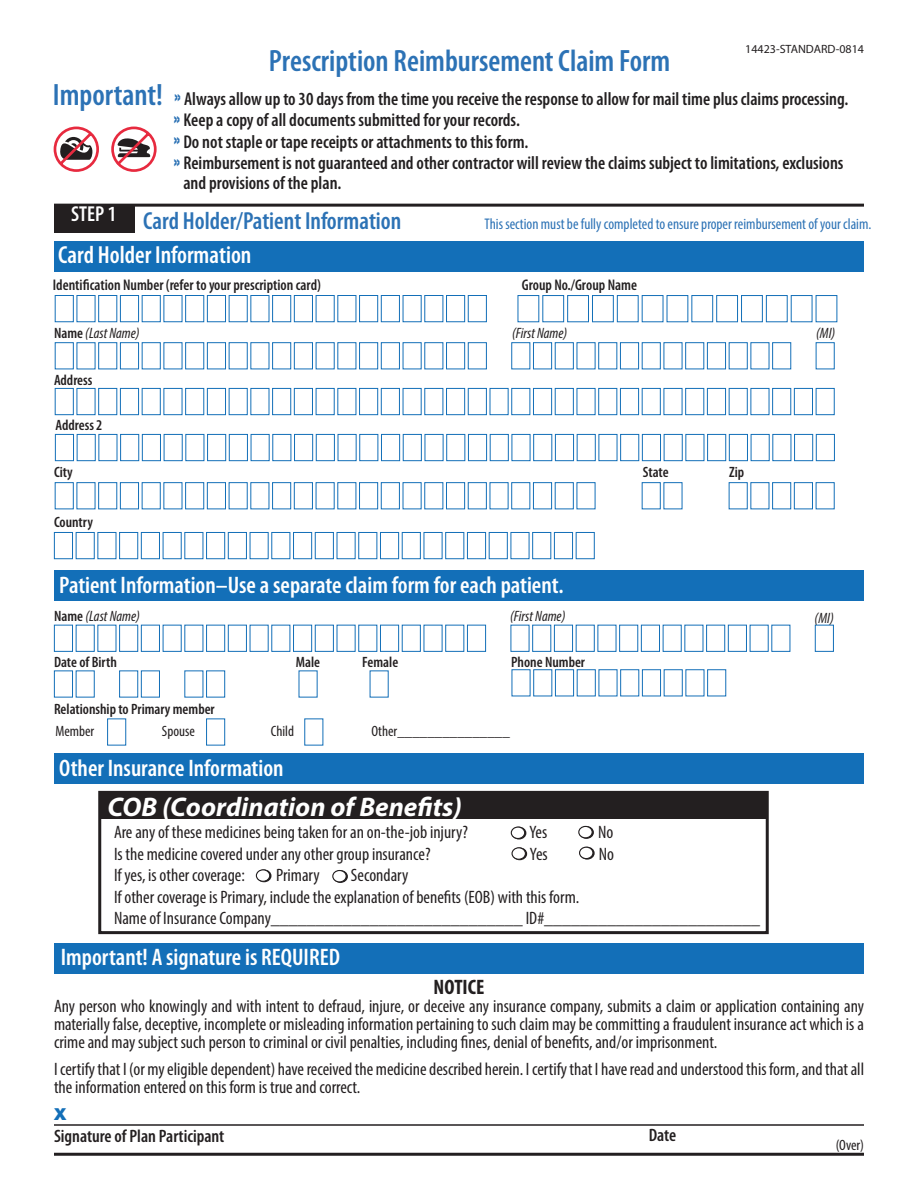
<style>
.page{position:relative;width:918px;height:1188px;background:#fff}
.page>*{position:absolute;margin:0;border:0;box-sizing:border-box;transform-origin:0 0}
.t1{font:600 condensed 30.9px "Myriad Pro";color:#2c72b5}
.t2{font:italic 700 27px "Myriad Pro";color:#fff}
.t3{font:600 condensed 24.75px "Myriad Pro";color:#2c72b5}
.t4{font:600 condensed 24.75px "Myriad Pro";color:#fff}
.t5{font:600 condensed 24px "Myriad Pro";color:#fff}
.t6{font:700 condensed 21px "Myriad Pro";color:#231f20}
.t7{font:600 condensed 18.6px "Myriad Pro";color:#221f20}
.t8{font:condensed 18px/18px "Myriad Pro";color:#231f20}
.t9{font:600 condensed 18px "Myriad Pro";color:#231f20}
.t10{font:900 16.5px "Helvetica Neue LT Std";color:#136fb8}
.t11{font:condensed 15.45px "Myriad Pro";color:#2c72b5}
.t12{font:600 condensed 15.45px "Myriad Pro";color:#221f20}
.t13{font:600 condensed 15px "Myriad Pro";color:#231f20}
.t14{font:italic condensed 15px "Myriad Pro";color:#231f20}
.t15{font:condensed 15px "Myriad Pro";color:#231f20}
.t16{font:12px "Myriad Pro";color:#231f20}
.s1{font-size:30.9px;color:#2c72b5}
.s2{font-family:"Helvetica Neue LT Std";font-weight:700;color:#2c72b5}
.s3{font-weight:600;font-style:normal}
</style>
<div class="page">
<hr style="left:54px;top:204px;width:810px;height:3px;background:#231f20">
<div style="left:54px;top:206px;width:81px;height:27px;background:#231f20"></div>
<div style="left:54px;top:241px;width:810px;height:31px;background:#136fb8"></div>
<div style="left:54px;top:570px;width:810px;height:31px;background:#136fb8"></div>
<svg style="left:54px;top:624px;width:780px;height:74px"></svg>
<svg style="left:107px;top:718px;width:217px;height:28px"></svg>
<svg style="left:511px;top:669px;width:216px;height:28px"></svg>
<div style="left:54px;top:753px;width:810px;height:31px;background:#136fb8"></div>
<div style="left:98px;top:791px;width:671px;height:143px;border:3px solid #231f20"></div>
<div style="left:100px;top:792px;width:666px;height:27px;background:#231f20"></div>
<div style="left:512px;top:827px;width:14px;height:12px;border:2px solid #231f20;border-radius:50%"></div>
<div style="left:511px;top:827px;width:14px;height:11px;background:#fff;border-radius:50%"></div>
<div style="left:511px;top:827px;width:14px;height:12px;border:1px solid #231f20;border-radius:50%"></div>
<div style="left:579px;top:826px;width:15px;height:13px;border:2px solid #231f20;border-radius:50%"></div>
<div style="left:579px;top:826px;width:13px;height:12px;background:#fff;border-radius:50%"></div>
<div style="left:578px;top:826px;width:15px;height:12px;border:1px solid #231f20;border-radius:50%"></div>
<div style="left:257px;top:869px;width:15px;height:13px;border:2px solid #231f20;border-radius:50%"></div>
<div style="left:256px;top:870px;width:14px;height:11px;background:#fff;border-radius:50%"></div>
<div style="left:256px;top:869px;width:14px;height:13px;border:1px solid #231f20;border-radius:50%"></div>
<div style="left:333px;top:870px;width:15px;height:13px;border:2px solid #231f20;border-radius:50%"></div>
<div style="left:333px;top:871px;width:13px;height:11px;background:#fff;border-radius:50%"></div>
<div style="left:332px;top:870px;width:15px;height:12px;border:1px solid #231f20;border-radius:50%"></div>
<div style="left:512px;top:847px;width:15px;height:13px;border:2px solid #231f20;border-radius:50%"></div>
<div style="left:512px;top:848px;width:13px;height:11px;background:#fff;border-radius:50%"></div>
<div style="left:511px;top:847px;width:15px;height:13px;border:1px solid #231f20;border-radius:50%"></div>
<div style="left:580px;top:847px;width:15px;height:13px;border:2px solid #231f20;border-radius:50%"></div>
<div style="left:580px;top:847px;width:13px;height:12px;background:#fff;border-radius:50%"></div>
<div style="left:579px;top:847px;width:14px;height:12px;border:1px solid #231f20;border-radius:50%"></div>
<div style="left:54px;top:943px;width:810px;height:31px;background:#136fb8"></div>
<hr style="left:54px;top:1124px;width:810px;height:2px;background:#231f20">
<hr style="left:54px;top:1153px;width:810px;height:3px;background:#231f20">
<svg style="left:54px;top:295px;width:463px;height:120px"></svg>
<svg style="left:517px;top:295px;width:321px;height:139px"></svg>
<svg style="left:54px;top:434px;width:781px;height:125px"></svg>
<svg style="left:53px;top:126px;width:46px;height:46px"></svg>
<svg style="left:111px;top:126px;width:46px;height:46px"></svg>
<p class="t16" style="left:745px;top:42px;width:120px">14423-STANDARD-0814</p>
<h1 class="t1" style="left:269px;top:41px;width:403px">Prescription Reimbursement Claim Form</h1>
<p class="t7" style="left:53px;top:87px;width:797px"><span class="s1">Important!</span> <span class="s2">»</span> Always allow up to 30 days from the time you receive the response to allow for mail time plus claims processing.</p>
<p class="t7" style="left:174px;top:109px;width:348px"><span class="s2">»</span> Keep a copy of all documents submitted for your records.</p>
<p class="t7" style="left:174px;top:130px;width:357px"><span class="s2">»</span> Do not staple or tape receipts or attachments to this form.</p>
<p class="t7" style="left:174px;top:152px;width:671px"><span class="s2">»</span> Reimbursement is not guaranteed and other contractor will review the claims subject to limitations, exclusions</p>
<p class="t7" style="left:183px;top:172px;width:160px">and provisions of the plan.</p>
<h3 class="t3" style="left:71px;top:206px;width:332px"><sup>STEP</sup> <sup>1</sup> Card Holder/Patient Information</h3>
<p class="t11" style="left:484px;top:215px;width:389px">This section must be fully completed to ensure proper reimbursement of your claim.</p>
<h3 class="t4" style="left:58px;top:240px;width:195px">Card Holder Information</h3>
<p class="t12" style="left:53px;top:276px;width:270px">Identification Number (refer to your prescription card)</p>
<p class="t12" style="left:522px;top:276px;width:117px">Group No./Group Name</p>
<p class="t14" style="left:54px;top:324px;width:87px"><span class="s3">Name</span> (Last Name)</p>
<p class="t14" style="left:512px;top:324px;width:57px">(First Name)</p>
<p class="t13" style="left:54px;top:370px;width:40px">Address</p>
<p class="t13" style="left:56px;top:416px;width:48px">Address 2</p>
<p class="t13" style="left:54px;top:462px;width:20px">City</p>
<p class="t13" style="left:643px;top:462px;width:27px">State</p>
<p class="t13" style="left:729px;top:462px;width:17px">Zip</p>
<p class="t13" style="left:54px;top:513px;width:40px">Country</p>
<p class="t14" style="left:816px;top:324px;width:21px">(MI)</p>
<p class="t5" style="left:59px;top:570px;width:506px">Patient Information–Use a separate claim form for each patient.</p>
<p class="t14" style="left:54px;top:607px;width:87px"><span class="s3">Name</span> (Last Name)</p>
<p class="t14" style="left:510px;top:607px;width:57px">(First Name)</p>
<p class="t14" style="left:815px;top:609px;width:21px">(MI)</p>
<p class="t13" style="left:54px;top:653px;width:64px">Date of Birth</p>
<p class="t13" style="left:296px;top:653px;width:26px">Male</p>
<p class="t13" style="left:362px;top:653px;width:37px">Female</p>
<p class="t13" style="left:511px;top:653px;width:75px">Phone Number</p>
<p class="t13" style="left:54px;top:700px;width:162px">Relationship to Primary member</p>
<p class="t15" style="left:56px;top:722px;width:40px">Member</p>
<p class="t15" style="left:162px;top:722px;width:34px">Spouse</p>
<p class="t15" style="left:271px;top:722px;width:25px">Child</p>
<p class="t15" style="left:372px;top:722px;width:140px">Other_______________</p>
<p class="t5" style="left:59px;top:753px;width:226px">Other Insurance Information</p>
<p class="t2" style="left:107px;top:789px;width:356px">COB (Coordination of Benefits)</p>
<p class="t8" style="left:114px;top:823px;width:355px">Are any of these medicines being taken for an on-the-job injury?</p>
<p class="t8" style="left:529px;top:823px;width:19px">Yes</p>
<p class="t8" style="left:598px;top:823px;width:17px">No</p>
<p class="t8" style="left:114px;top:845px;width:318px">Is the medicine covered under any other group insurance?</p>
<p class="t8" style="left:530px;top:845px;width:19px">Yes</p>
<p class="t8" style="left:599px;top:845px;width:17px">No</p>
<p class="t8" style="left:114px;top:866px;width:133px">If yes, is other coverage:</p>
<p class="t8" style="left:276px;top:866px;width:45px">Primary</p>
<p class="t8" style="left:114px;top:864px;width:467px;line-height:21.6px;text-indent:237px">Secondary<br>If other coverage is Primary, include the explanation of benefits (EOB) with this form.</p>
<p class="t8" style="left:114px;top:909px;width:648px">Name of Insurance Company____________________________ ID#________________________</p>
<p class="t5" style="left:61px;top:942px;width:281px">Important! A signature is REQUIRED</p>
<p class="t6" style="left:434px;top:974px;width:52px">NOTICE</p>
<p class="t8" style="left:54px;top:997px;width:812px;text-align:justify">Any person who knowingly and with intent to defraud, injure, or deceive any insurance company, submits a claim or application containing any materially false, deceptive, incomplete or misleading information pertaining to such claim may be committing a fraudulent insurance act which is a crime and may subject such person to criminal or civil penalties, including fines, denial of benefits, and/or imprisonment.</p>
<p class="t8" style="left:54px;top:1059px;width:812px">I certify that I (or my eligible dependent) have received the medicine described herein. I certify that I have read and understood this form, and that all the information entered on this form is true and correct.</p>
<p class="t9" style="left:54px;top:1124px;width:172px">Signature of Plan Participant</p>
<p class="t9" style="left:649px;top:1124px;width:29px">Date</p>
<p class="t10" style="left:54px;top:1104px;width:14px">X</p>
<p class="t15" style="left:836px;top:1136px;width:30px">(Over)</p>
</div>
